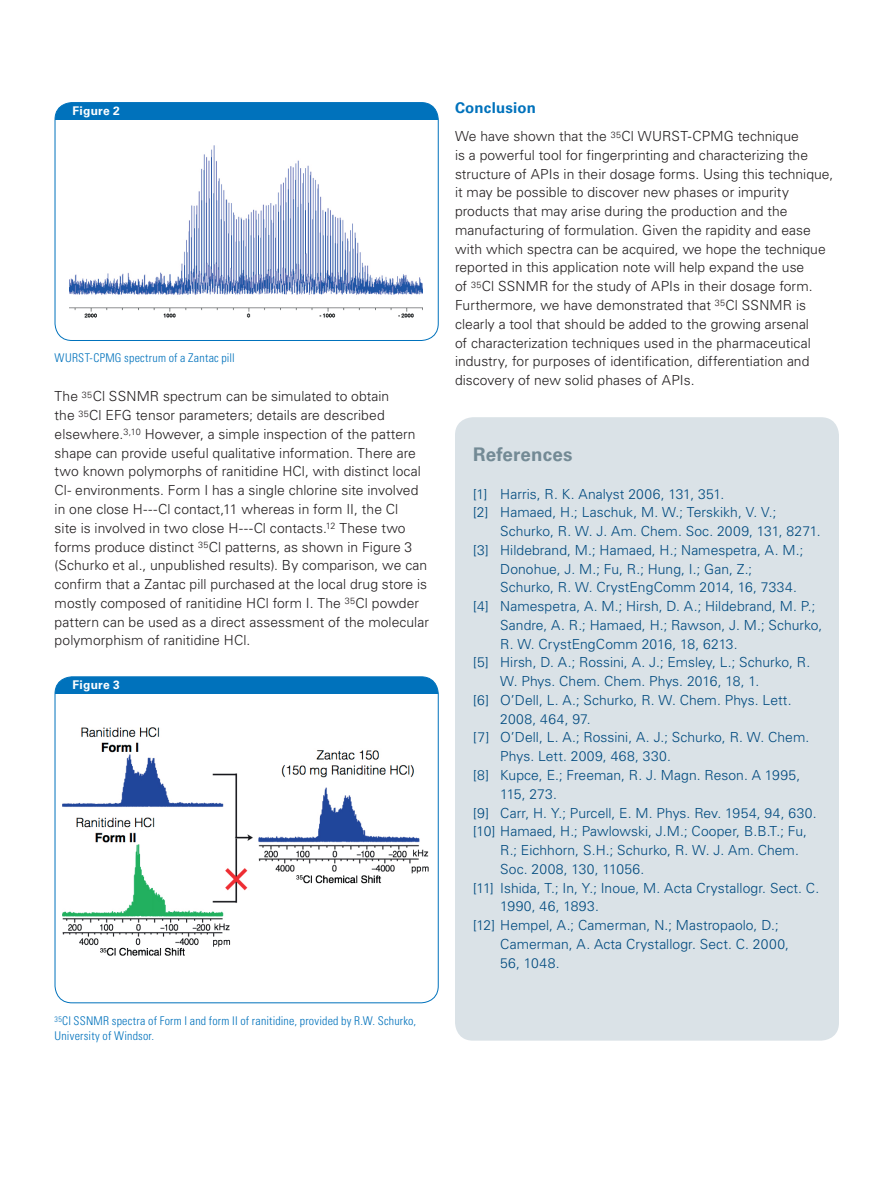
<style>
.page{position:relative;width:893px;height:1187px;background:#fff}
.page>*{position:absolute;margin:0;border:0;box-sizing:border-box;transform-origin:0 0}
.t1{font:700 18.75px "Univers LT Std";letter-spacing:.01em;color:#738a95}
.t2{font:700 15px "Univers LT Std";letter-spacing:.015em;color:#0072bc}
.t3{font:300 13.8px/18.8px "Univers LT Std";letter-spacing:.005em;color:#231f20}
.t4{font:300 13.8px "Univers LT Std";letter-spacing:.005em;color:#004a7f}
.t5{font:300 13.8px "Univers LT Std";letter-spacing:.035em;color:#004a7f}
.t6{font:300 13.8px "Univers LT Std";letter-spacing:.025em;color:#004a7f}
.t7{font:300 condensed 12px/15.8px "Univers LT Std";letter-spacing:.015em;color:#0072bc}
.t8{font:700 12px "Univers LT Std";letter-spacing:.02em;color:#fff}
</style>
<div class="page">
<div style="left:55px;top:103px;width:383px;height:16px;background:#0072bc"></div>
<div style="left:55px;top:102px;width:384px;height:239px;border:1px solid #0072bc;border-radius:17px"></div>
<div style="left:55px;top:676px;width:383px;height:17px;background:#0072bc"></div>
<div style="left:55px;top:676px;width:384px;height:327px;border:1px solid #0072bc;border-radius:17px"></div>
<img style="left:69px;top:145px;width:354px;height:173px">
<img style="left:63px;top:727px;width:365px;height:228px">
<div style="left:455px;top:417px;width:384px;height:623px;background:#dae2e7;border-radius:18px"></div>
<p class="t8" style="left:73px;top:104px;width:49px">Figure 2</p>
<p class="t7" style="left:55px;top:350px;width:182px">WURST-CPMG spectrum of a Zantac pill</p>
<p class="t3" style="left:55px;top:387px;width:376px">The <sup>35</sup>Cl SSNMR spectrum can be simulated to obtain<br>the <sup>35</sup>Cl EFG tensor parameters; details are described elsewhere.<sup>3,10</sup> However, a simple inspection of the pattern shape can provide useful qualitative information. There are two known polymorphs of ranitidine HCl, with distinct local Cl- environments. Form I has a single chlorine site involved in one close H---Cl contact,11 whereas in form II, the Cl<br>site is involved in two close H---Cl contacts.<sup>12</sup> These two forms produce distinct <sup>35</sup>Cl patterns, as shown in Figure 3 (Schurko et al., unpublished results). By comparison, we can confirm that a Zantac pill purchased at the local drug store is mostly composed of ranitidine HCl form I. The <sup>35</sup>Cl powder pattern can be used as a direct assessment of the molecular polymorphism of ranitidine HCl.</p>
<p class="t8" style="left:73px;top:678px;width:49px">Figure 3</p>
<p class="t7" style="left:55px;top:1012px;width:363px"><sup>35</sup>Cl SSNMR spectra of Form I and form II of ranitidine, provided by R.W. Schurko,<br>University of Windsor.</p>
<p class="t2" style="left:455px;top:99px;width:83px">Conclusion</p>
<p class="t3" style="left:455px;top:127px;width:380px">We have shown that the <sup>35</sup>Cl WURST-CPMG technique<br>is a powerful tool for fingerprinting and characterizing the structure of APIs in their dosage forms. Using this technique, it may be possible to discover new phases or impurity products that may arise during the production and the manufacturing of formulation. Given the rapidity and ease with which spectra can be acquired, we hope the technique reported in this application note will help expand the use<br>of <sup>35</sup>Cl SSNMR for the study of APIs in their dosage form.<br>Furthermore, we have demonstrated that <sup>35</sup>Cl SSNMR is clearly a tool that should be added to the growing arsenal<br>of characterization techniques used in the pharmaceutical industry, for purposes of identification, differentiation and discovery of new solid phases of APIs.</p>
<h1 class="t1" style="left:473px;top:443px;width:101px">References</h1>
<p class="t4" style="left:473px;top:485px;width:253px">[1] Harris, R. K. Analyst 2006, 131, 351.</p>
<p class="t4" style="left:473px;top:504px;width:305px">[2] Hamaed, H.; Laschuk, M. W.; Terskikh, V. V.;</p>
<p class="t4" style="left:500px;top:523px;width:322px">Schurko, R. W. J. Am. Chem. Soc. 2009, 131, 8271.</p>
<p class="t4" style="left:473px;top:541px;width:332px">[3] Hildebrand, M.; Hamaed, H.; Namespetra, A. M.;</p>
<p class="t4" style="left:500px;top:560px;width:253px">Donohue, J. M.; Fu, R.; Hung, I.; Gan, Z.;</p>
<p class="t4" style="left:500px;top:579px;width:298px">Schurko, R. W. CrystEngComm 2014, 16, 7334.</p>
<p class="t4" style="left:473px;top:598px;width:344px">[4] Namespetra, A. M.; Hirsh, D. A.; Hildebrand, M. P.;</p>
<p class="t4" style="left:500px;top:616px;width:324px">Sandre, A. R.; Hamaed, H.; Rawson, J. M.; Schurko,</p>
<p class="t4" style="left:500px;top:635px;width:239px">R. W. CrystEngComm 2016, 18, 6213.</p>
<p class="t4" style="left:473px;top:654px;width:339px">[5] Hirsh, D. A.; Rossini, A. J.; Emsley, L.; Schurko, R.</p>
<p class="t4" style="left:500px;top:673px;width:261px">W. Phys. Chem. Chem. Phys. 2016, 18, 1.</p>
<p class="t4" style="left:473px;top:691px;width:320px">[6] O’Dell, L. A.; Schurko, R. W. Chem. Phys. Lett.</p>
<p class="t5" style="left:500px;top:710px;width:92px">2008, 464, 97.</p>
<p class="t4" style="left:473px;top:729px;width:338px">[7] O’Dell, L. A.; Rossini, A. J.; Schurko, R. W. Chem.</p>
<p class="t6" style="left:500px;top:748px;width:172px">Phys. Lett. 2009, 468, 330.</p>
<p class="t4" style="left:473px;top:766px;width:329px">[8] Kupce, E.; Freeman, R. J. Magn. Reson. A 1995,</p>
<p class="t4" style="left:500px;top:785px;width:58px">115, 273.</p>
<p class="t4" style="left:473px;top:804px;width:345px">[9] Carr, H. Y.; Purcell, E. M. Phys. Rev. 1954, 94, 630.</p>
<p class="t4" style="left:473px;top:823px;width:335px">[10] Hamaed, H.; Pawlowski, J.M.; Cooper, B.B.T.; Fu,</p>
<p class="t4" style="left:500px;top:841px;width:300px">R.; Eichhorn, S.H.; Schurko, R. W. J. Am. Chem.</p>
<p class="t4" style="left:500px;top:860px;width:146px">Soc. 2008, 130, 11056.</p>
<p class="t4" style="left:473px;top:879px;width:348px">[11] Ishida, T.; In, Y.; Inoue, M. Acta Crystallogr. Sect. C.</p>
<p class="t5" style="left:500px;top:898px;width:100px">1990, 46, 1893.</p>
<p class="t4" style="left:473px;top:916px;width:307px">[12] Hempel, A.; Camerman, N.; Mastropaolo, D.;</p>
<p class="t4" style="left:500px;top:935px;width:290px">Camerman, A. Acta Crystallogr. Sect. C. 2000,</p>
<p class="t4" style="left:500px;top:954px;width:61px">56, 1048.</p>
</div>
